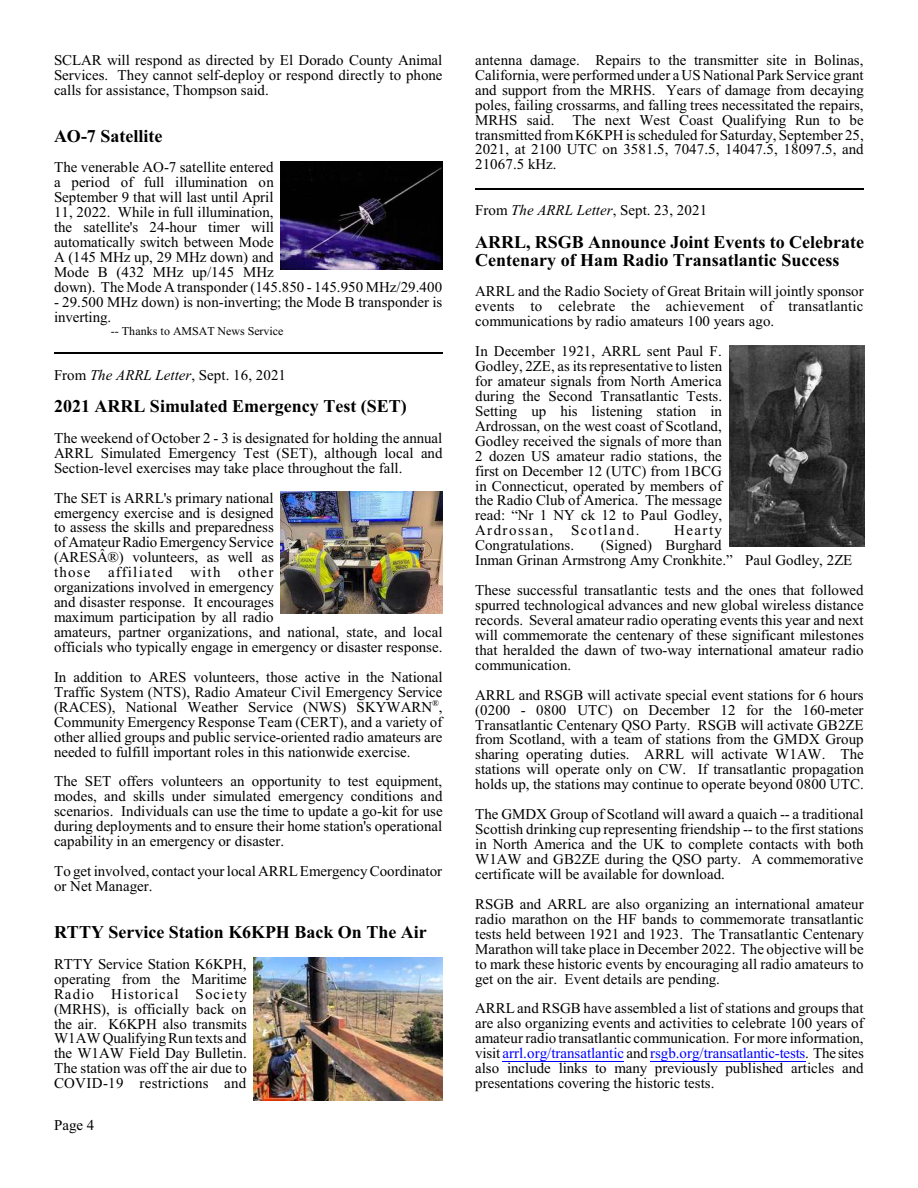
<style>
.page{position:relative;width:918px;height:1188px;background:#fff}
.page>*{position:absolute;margin:0;border:0;box-sizing:border-box;transform-origin:0 0}
.t1{font:700 18px/18px "Times New Roman";color:#000}
.t2{font:15px/15px "Times New Roman";color:#000;text-align:justify}
.t3{font:12px "Times New Roman";color:#000}
.s1{font-style:italic}
.s2{color:#00f}
</style>
<div class="page">
<img style="left:281px;top:162px;width:162px;height:108px">
<img style="left:281px;top:492px;width:162px;height:122px">
<img style="left:254px;top:958px;width:189px;height:142px">
<img style="left:729px;top:345px;width:135px;height:202px">
<hr style="left:503px;top:1061px;width:121px;height:1px;background:#00f">
<hr style="left:650px;top:1061px;width:155px;height:1px;background:#00f">
<hr style="left:54px;top:353px;width:389px;height:1px;background:#000">
<hr style="left:475px;top:188px;width:389px;height:2px;background:#000">
<p class="t2" style="left:54px;top:54px;width:390px">SCLAR will respond as directed by El Dorado County Animal Services. They cannot self-deploy or respond directly to phone calls for assistance, Thompson said.</p>
<p class="t1" style="left:54px;top:129px;width:110px">AO-7 Satellite</p>
<p class="t2" style="left:54px;top:161px;width:390px;text-align:left">The venerable AO-7 satellite entered<br>a period of full illumination on<br>September 9 that will last until April<br>11, 2022. While in full illumination,<br>the satellite's 24-hour timer will<br>automatically switch between Mode<br>A (145 MHz up, 29 MHz down) and<br>Mode B (432 MHz up/145 MHz<br>down). The Mode A transponder (145.850 - 145.950 MHz/29.400</p>
<p class="t2" style="left:54px;top:296px;width:390px">- 29.500 MHz down) is non-inverting; the Mode B transponder is inverting.</p>
<p class="t3" style="left:111px;top:326px;width:174px">-- Thanks to AMSAT News Service</p>
<p class="t2" style="left:54px;top:369px;width:234px">From <span class="s1">The ARRL Letter</span>, Sept. 16, 2021</p>
<p class="t1" style="left:54px;top:399px;width:354px">2021 ARRL Simulated Emergency Test (SET)</p>
<p class="t2" style="left:54px;top:432px;width:390px">The weekend of October 2 - 3 is designated for holding the annual ARRL Simulated Emergency Test (SET), although local and Section-level exercises may take place throughout the fall.</p>
<p class="t2" style="left:54px;top:491px;width:390px;text-align:left">The SET is ARRL's primary national<br>emergency exercise and is designed<br>to assess the skills and preparedness ofAmateurRadioEmergencyService<br>(ARESÂ®) volunteers, as well as<br>those affiliated with other<br>organizations involved in emergency<br>and disaster response. It encourages<br>maximum participation by all radio<br>amateurs, partner organizations, and national, state, and local officials who typically engage in emergency or disaster response.</p>
<p class="t2" style="left:54px;top:671px;width:390px">In addition to ARES volunteers, those active in the National Traffic System (NTS), Radio Amateur Civil Emergency Service (RACES), National Weather Service (NWS) SKYWARN<sup>®</sup>, Community Emergency Response Team (CERT), and a variety of other allied groups and public service-oriented radio amateurs are needed to fulfill important roles in this nationwide exercise.</p>
<p class="t2" style="left:54px;top:775px;width:390px">The SET offers volunteers an opportunity to test equipment, modes, and skills under simulated emergency conditions and scenarios. Individuals can use the time to update a go-kit for use during deployments and to ensure their home station's operational capability in an emergency or disaster.</p>
<p class="t2" style="left:54px;top:865px;width:390px">To get involved, contact your local ARRLEmergencyCoordinator or Net Manager.</p>
<p class="t1" style="left:54px;top:925px;width:374px">RTTY Service Station K6KPH Back On The Air</p>
<p class="t2" style="left:54px;top:958px;width:195px">RTTY Service Station K6KPH, operating from the Maritime Radio Historical Society (MRHS), is officially back on the air. K6KPH also transmits W1AW QualifyingRun texts and the W1AW Field Day Bulletin.<br>The station was off the air due to COVID-19 restrictions and</p>
<p class="t2" style="left:54px;top:1119px;width:42px">Page 4</p>
<p class="t2" style="left:475px;top:54px;width:390px">antenna damage. Repairs to the transmitter site in Bolinas, California, were performed under a US National Park Service grant and support from the MRHS. Years of damage from decaying poles, failing crossarms, and falling trees necessitated the repairs, MRHS said. The next West Coast Qualifying Run to be transmitted fromK6KPHis scheduled for Saturday, September 25, 2021, at 2100 UTC on 3581.5, 7047.5, 14047.5, 18097.5, and 21067.5 kHz.</p>
<p class="t2" style="left:475px;top:204px;width:234px">From <span class="s1">The ARRL Letter</span>, Sept. 23, 2021</p>
<p class="t1" style="left:475px;top:235px;width:390px">ARRL, RSGB Announce Joint Events to Celebrate<br>Centenary of Ham Radio Transatlantic Success</p>
<p class="t2" style="left:475px;top:285px;width:390px">ARRL and the Radio Society of Great Britain will jointly sponsor events to celebrate the achievement of transatlantic communications by radio amateurs 100 years ago.</p>
<p class="t2" style="left:475px;top:345px;width:249px">In December 1921, ARRL sent Paul F.<br>Godley, 2ZE, as its representative to listen for amateur signals from North America during the Second Transatlantic Tests.<br>Setting up his listening station in Ardrossan, on the west coast of Scotland, Godley received the signals of more than 2 dozen US amateur radio stations, the first on December 12 (UTC) from 1BCG in Connecticut, operated by members of the Radio Club of America. The message read: “Nr 1 NY ck 12 to Paul Godley, Ardrossan, Scotland.</p>
<p class="t2" style="left:674px;top:524px;width:49px">Hearty</p>
<p class="t2" style="left:475px;top:539px;width:379px;text-align:center">(Signed) Burghard<br>Inman Grinan Armstrong Amy Cronkhite.” Paul Godley, 2ZE</p>
<p class="t2" style="left:475px;top:584px;width:390px">These successful transatlantic tests and the ones that followed spurred technological advances and new global wireless distance records. Several amateur radio operating events this year and next will commemorate the centenary of these significant milestones that heralded the dawn of two-way international amateur radio communication.</p>
<p class="t2" style="left:475px;top:689px;width:390px">ARRL and RSGB will activate special event stations for 6 hours (0200 - 0800 UTC) on December 12 for the 160-meter Transatlantic Centenary QSO Party. RSGB will activate GB2ZE from Scotland, with a team of stations from the GMDX Group sharing operating duties. ARRL will activate W1AW. The stations will operate only on CW. If transatlantic propagation holds up, the stations may continue to operate beyond 0800 UTC.</p>
<p class="t2" style="left:475px;top:808px;width:390px">The GMDX Group of Scotland will award a quaich -- a traditional Scottish drinking cup representing friendship -- to the first stations in North America and the UK to complete contacts with both W1AW and GB2ZE during the QSO party. A commemorative certificate will be available for download.</p>
<p class="t2" style="left:475px;top:898px;width:390px">RSGB and ARRL are also organizing an international amateur radio marathon on the HF bands to commemorate transatlantic tests held between 1921 and 1923. The Transatlantic Centenary Marathon will take place in December 2022. The objective will be to mark these historic events by encouraging all radio amateurs to get on the air. Event details are pending.</p>
<p class="t2" style="left:475px;top:1002px;width:390px">ARRL and RSGB have assembled a list of stations and groups that are also organizing events and activities to celebrate 100 years of amateur radio transatlantic communication. For more information, visit <span class="s2">arrl.org/transatlantic</span> and <span class="s2">rsgb.org/transatlantic-tests</span>. The sites also include links to many previously published articles and presentations covering the historic tests.</p>
<p class="t2" style="left:475px;top:539px;width:101px">Congratulations.</p>
</div>
